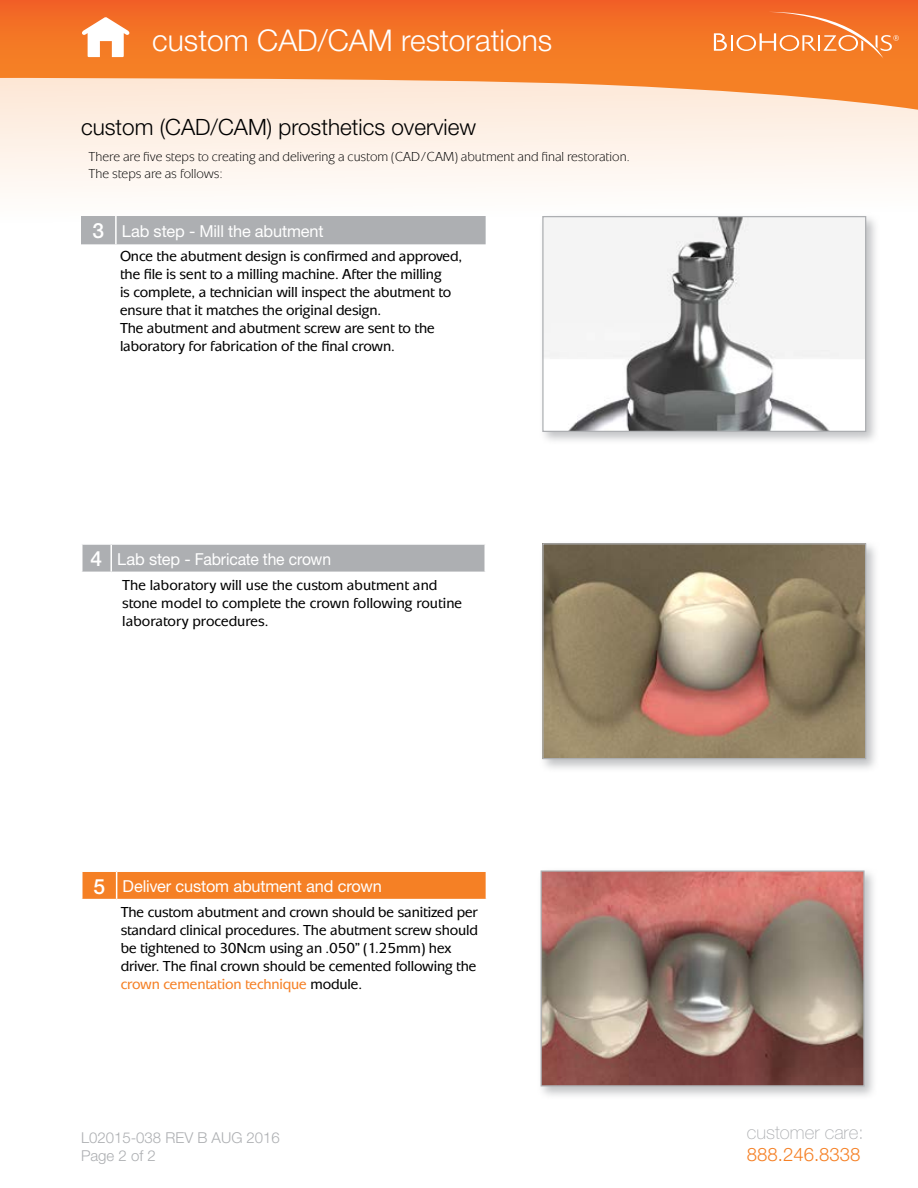
<style>
.page{position:relative;width:918px;height:1188px;background:#fff}
.page>*{position:absolute;margin:0;border:0;box-sizing:border-box;transform-origin:0 0}
.t1{font:300 30px "Helvetica Neue";color:#fff}
.t2{font:300 22.5px "Helvetica Neue";color:#000}
.t3{font:100 18.6px "Helvetica Neue";color:#adafb2}
.t4{font:300 18.6px "Helvetica Neue";color:#f58025}
.t5{font:16.5px "Helvetica Neue";letter-spacing:-.01em;color:#fff}
.t6{font:500 15px/18px "Mixage ITC";letter-spacing:-.01em;color:#000}
.t7{font:300 15px/18px "Helvetica Neue";color:#adafb2}
.t8{font:13.5px/16.5px "Mixage ITC";color:#000}
.s1{font-weight:500;font-size:21px}
.s2{color:#f58025}
</style>
<div class="page">
<svg style="left:0;top:112px;width:918px;height:133px;fill:#fef6ef"></svg>
<svg style="left:0;top:0;width:918px;height:112px;background:#f69456"></svg>
<svg style="left:714px;top:12px;width:185px;height:47px;background:#f4833d"></svg>
<svg style="left:81px;top:17px;width:49px;height:40px"></svg>
<div style="left:82px;top:544px;width:402px;height:28px;background:#adafb2"></div>
<hr style="left:111px;top:543px;width:375px;height:2px;background:#fff">
<div style="left:539px;top:540px;width:341px;height:233px;background:#adafb2;opacity:.75"></div>
<img style="left:544px;top:545px;width:320px;height:212px">
<div style="left:542px;top:543px;width:324px;height:216px;border:1px solid #adafb2"></div>
<svg style="left:82px;top:871px;width:405px;height:29px;background:#f58630"></svg>
<hr style="left:117px;top:899px;width:370px;height:1px;background:#fff">
<div style="left:537px;top:867px;width:341px;height:233px;background:#adafb2;opacity:.75"></div>
<img style="left:543px;top:872px;width:320px;height:212px">
<div style="left:541px;top:870px;width:324px;height:216px;border:1px solid #adafb2"></div>
<div style="left:81px;top:216px;width:405px;height:28px;background:#adafb2"></div>
<hr style="left:115px;top:216px;width:2px;height:28px;background:#fff">
<div style="left:539px;top:212px;width:341px;height:233px;background:#adafb2;opacity:.75"></div>
<img style="left:544px;top:218px;width:320px;height:212px">
<div style="left:542px;top:216px;width:324px;height:216px;border:1px solid #adafb2"></div>
<h1 class="t1" style="left:152px;top:22px;width:402px">custom CAD/CAM restorations</h1>
<h2 class="t2" style="left:81px;top:113px;width:397px">custom (CAD/CAM) prosthetics overview</h2>
<p class="t8" style="left:89px;top:149px;width:543px">There are five steps to creating and delivering a custom (CAD/CAM) abutment and final restoration.<br>The steps are as follows:</p>
<p class="t5" style="left:93px;top:221px;width:232px"><span class="s1">3</span> Lab step - Mill the abutment</p>
<p class="t6" style="left:120px;top:247px;width:344px">Once the abutment design is confirmed and approved, the file is sent to a milling machine. After the milling<br>is complete, a technician will inspect the abutment to ensure that it matches the original design.<br>The abutment and abutment screw are sent to the laboratory for fabrication of the final crown.</p>
<p class="t5" style="left:91px;top:549px;width:242px"><span class="s1">4</span> Lab step - Fabricate the crown</p>
<p class="t6" style="left:122px;top:576px;width:342px">The laboratory will use the custom abutment and stone model to complete the crown following routine laboratory procedures.</p>
<p class="t5" style="left:93px;top:876px;width:290px"><span class="s1">5</span> Deliver custom abutment and crown</p>
<p class="t6" style="left:121px;top:903px;width:359px">The custom abutment and crown should be sanitized per standard clinical procedures. The abutment screw should be tightened to 30Ncm using an .050” (1.25mm) hex driver. The final crown should be cemented following the <span class="s2">crown cementation technique</span> module.</p>
<p class="t7" style="left:81px;top:1128px;width:201px">L02015-038 REV B AUG 2016<br>Page 2 of 2</p>
<p class="t3" style="left:747px;top:1121px;width:118px">customer care:</p>
<p class="t4" style="left:747px;top:1143px;width:115px">888.246.8338</p>
</div>
